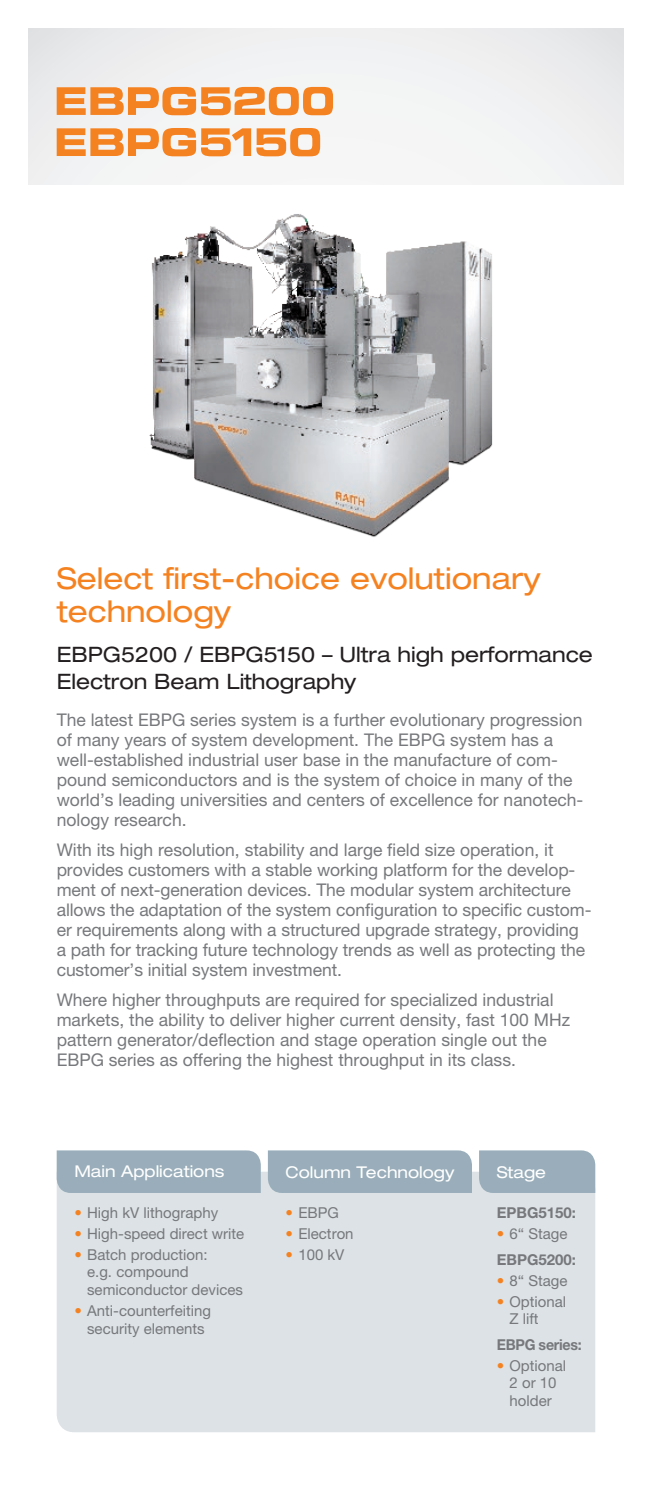
<style>
.page{position:relative;width:652px;height:1489px;background:#fff}
.page>*{position:absolute;margin:0;border:0;box-sizing:border-box;transform-origin:0 0}
.t1{font:expanded 30px/33.8px "Helvetica Neue LT Pro";color:#f58220}
.t2{font:expanded 21.25px/26.2px "Helvetica Neue LT Pro";letter-spacing:-.005em;color:#231f20}
.t3{font:17.5px/20px "Helvetica Neue LT Pro";color:#76787b}
.t4{font:expanded 16.25px "Helvetica Neue LT Pro";color:#fff}
.t5{font:15px/17.5px "Helvetica Neue LT Pro";color:#76787b}
.t6{font:700 15px/25.8px "Helvetica Neue LT Pro";color:#76787b}
.t7{font:700 15px "Helvetica Neue LT Pro";letter-spacing:-.02em;color:#76787b;scale:.95 1}
.s1{color:#f58220}
.s2{font-weight:400;color:#f58220}
.s3{font-weight:400}
</style>
<div class="page">
<img style="left:149px;top:214px;width:344px;height:323px">
<div style="left:28px;top:28px;width:596px;height:156px;background:#f1f2f3"></div>
<svg style="left:57px;top:87px;width:276px;height:28px"></svg>
<div style="left:57px;top:1171px;width:538px;height:260px;background:#dce2e6"></div>
<div style="left:57px;top:1150px;width:204px;height:42px;background:#99aeba"></div>
<div style="left:268px;top:1150px;width:204px;height:42px;background:#99aeba"></div>
<div style="left:479px;top:1150px;width:116px;height:42px;background:#99aeba"></div>
<svg style="left:57px;top:128px;width:263px;height:28px"></svg>
<h1 class="t1" style="left:57px;top:561px;width:485px">Select first-choice evolutionary technology</h1>
<p class="t2" style="left:57px;top:641px;width:538px">EBPG5200 / EBPG5150 – Ultra high performance<br>Electron Beam Lithography</p>
<p class="t3" style="left:57px;top:709px;width:528px">The latest EBPG series system is a further evolutionary progression of many years of system development. The EBPG system has a well-established industrial user base in the manufacture of com&shy;pound semiconductors and is the system of choice in many of the world’s leading universities and centers of excellence for nanotech&shy;nology research.</p>
<p class="t3" style="left:57px;top:839px;width:535px">With its high resolution, stability and large field size operation, it provides customers with a stable working platform for the develop&shy;ment of next-generation devices. The modular system architecture allows the adaptation of the system configuration to specific custom&shy;er requirements along with a structured upgrade strategy, providing a path for tracking future technology trends as well as protecting the customer’s initial system investment.</p>
<p class="t3" style="left:57px;top:989px;width:515px">Where higher throughputs are required for specialized industrial markets, the ability to deliver higher current density, fast 100 MHz pattern generator/deflection and stage operation single out the EBPG series as offering the highest throughput in its class.</p>
<p class="t4" style="left:74px;top:1161px;width:152px">Main Applications</p>
<p class="t4" style="left:286px;top:1162px;width:170px">Column Technology</p>
<p class="t4" style="left:497px;top:1162px;width:51px">Stage</p>
<p class="t5" style="left:74px;top:1203px;width:145px"><span class="s1">•</span> High kV lithography</p>
<p class="t5" style="left:74px;top:1224px;width:171px"><span class="s1">•</span> High-speed direct write</p>
<p class="t5" style="left:87px;top:1245px;width:157px;text-indent:-13px"><span class="s1">•</span> Batch production:<br>e.g. compound semiconductor devices</p>
<p class="t5" style="left:74px;top:1301px;width:138px;text-align:center"><span class="s1">•</span> Anti-counterfeiting security elements</p>
<p class="t5" style="left:286px;top:1203px;width:55px"><span class="s1">•</span> EBPG</p>
<p class="t5" style="left:286px;top:1224px;width:70px"><span class="s1">•</span> Electron</p>
<p class="t5" style="left:286px;top:1245px;width:60px"><span class="s1">•</span> 100 kV</p>
<p class="t6" style="left:497px;top:1199px;width:81px">EPBG5150:</p>
<p class="t6" style="left:497px;top:1220px;width:81px"><span class="s2">•</span> <span class="s3">6“ Stage<br></span>EBPG5200:</p>
<p class="t5" style="left:497px;top:1271px;width:72px"><span class="s1">•</span> 8“ Stage</p>
<p class="t5" style="left:509px;top:1292px;width:58px;text-indent:-13px"><span class="s1">•</span> Optional<br>Z lift</p>
<p class="t7" style="left:497px;top:1335px;width:91px">EBPG series:</p>
<p class="t5" style="left:497px;top:1356px;width:71px;text-align:center"><span class="s1">•</span> Optional<br>2 or 10 holder</p>
</div>
